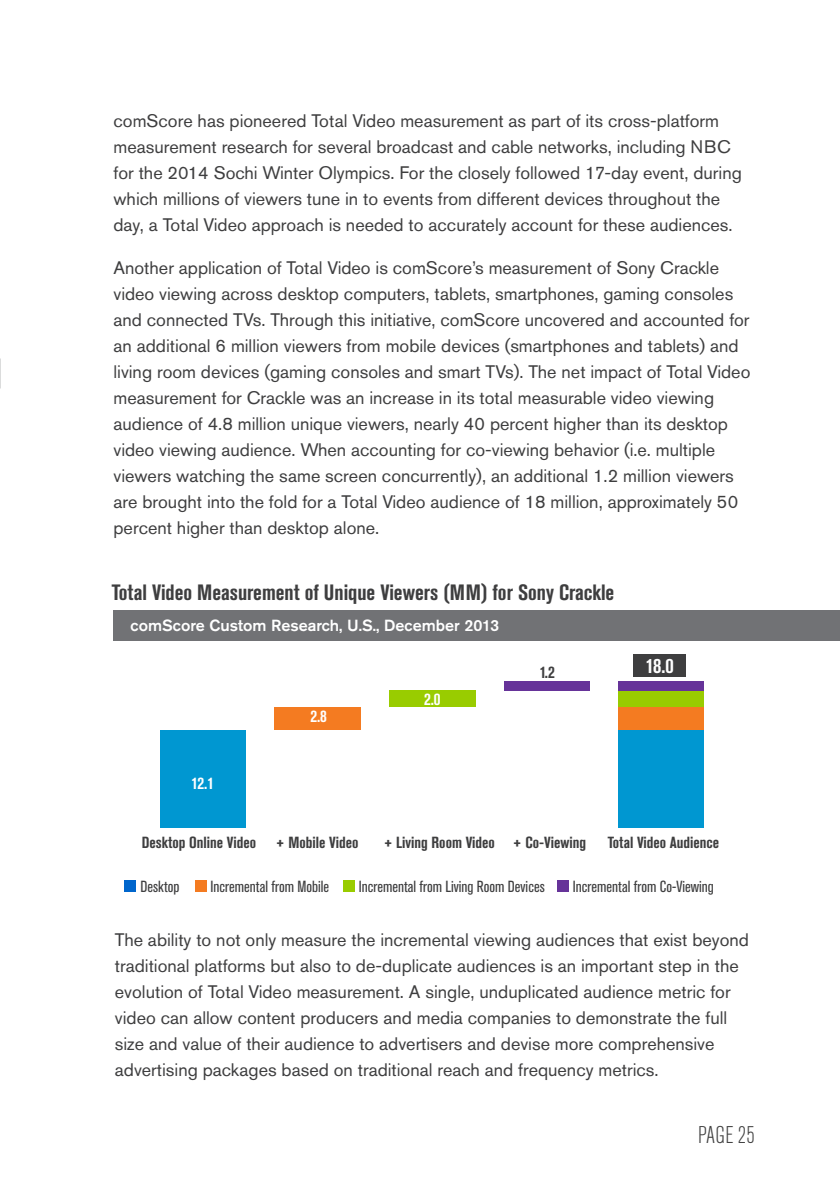
<style>
.page{position:relative;width:840px;height:1191px;background:#fff}
.page>*{position:absolute;margin:0;border:0;box-sizing:border-box;transform-origin:0 0}
.t1{font:300 condensed 24px "Akzidenz Grotesk Pro";color:#434343}
.Chart_Title{font:700 condensed 22px "Akzidenz Grotesk Pro";color:#3e3e3f}
.chart_data{font:700 condensed 21px "Akzidenz Grotesk Pro";color:#fff}
.Body_txt_9_13{font:18px/26px "Akzidenz Grotesk Pro";color:#3e3e3f}
.x_axis{font:700 condensed 17px "Akzidenz Grotesk Pro";color:#fff}
.x_axis-2{font:700 condensed 17px "Akzidenz Grotesk Pro";color:#3e3e3f}
.intro_conclusion{font:condensed 16px "Akzidenz Grotesk Pro";color:#3e3e3f}
.relevant_name_axis{font:700 condensed 16px "Akzidenz Grotesk Pro";color:#3e3e3f}
.Product_name_chart_t{font:500 16px "Akzidenz Grotesk Pro";color:#fff}
</style>
<div class="page">
<div style="left:195px;top:880px;width:11px;height:11px;background:#f47b21"></div>
<div style="left:343px;top:880px;width:12px;height:11px;background:#9c0"></div>
<div style="left:557px;top:880px;width:11px;height:11px;background:#639"></div>
<div style="left:124px;top:880px;width:11px;height:11px;background:#06c"></div>
<div style="left:113px;top:610px;width:726px;height:30px;background:#717275"></div>
<div style="left:160px;top:730px;width:86px;height:97px;background:#0097d1"></div>
<div style="left:274px;top:707px;width:87px;height:23px;background:#f47b21"></div>
<div style="left:389px;top:690px;width:86px;height:17px;background:#9c0"></div>
<div style="left:618px;top:730px;width:85px;height:97px;background:#0097d1"></div>
<div style="left:618px;top:707px;width:85px;height:23px;background:#f47b21"></div>
<div style="left:618px;top:690px;width:85px;height:17px;background:#9c0"></div>
<div style="left:618px;top:681px;width:85px;height:9px;background:#639"></div>
<div style="left:503px;top:681px;width:86px;height:9px;background:#639"></div>
<div style="left:633px;top:654px;width:52px;height:22px;background:#3e3e3f"></div>
<p class="Body_txt_9_13" style="left:113px;top:108px;width:629px">comScore has pioneered Total Video measurement as part of its cross-platform measurement research for several broadcast and cable networks, including NBC for the 2014 Sochi Winter Olympics. For the closely followed 17-day event, during which millions of viewers tune in to events from different devices throughout the day, a Total Video approach is needed to accurately account for these audiences.</p>
<p class="Body_txt_9_13" style="left:113px;top:255px;width:638px">Another application of Total Video is comScore’s measurement of Sony Crackle video viewing across desktop computers, tablets, smartphones, gaming consoles and connected TVs. Through this initiative, comScore uncovered and accounted for an additional 6 million viewers from mobile devices (smartphones and tablets) and living room devices (gaming consoles and smart TVs). The net impact of Total Video measurement for Crackle was an increase in its total measurable video viewing audience of 4.8 million unique viewers, nearly 40 percent higher than its desktop video viewing audience. When accounting for co-viewing behavior (i.e. multiple viewers watching the same screen concurrently), an additional 1.2 million viewers are brought into the fold for a Total Video audience of 18 million, approximately 50 percent higher than desktop alone.</p>
<p class="Chart_Title" style="left:112px;top:578px;width:503px">Total Video Measurement of Unique Viewers (MM) for Sony Crackle</p>
<p class="Product_name_chart_t" style="left:130px;top:615px;width:370px">comScore Custom Research, U.S., December 2013</p>
<p class="x_axis" style="left:191px;top:772px;width:24px">12.1</p>
<p class="x_axis" style="left:310px;top:705px;width:18px">2.8</p>
<p class="x_axis" style="left:424px;top:688px;width:18px">2.0</p>
<p class="x_axis-2" style="left:539px;top:661px;width:16px">1.2</p>
<p class="chart_data" style="left:645px;top:652px;width:29px">18.0</p>
<p class="relevant_name_axis" style="left:142px;top:831px;width:218px">Desktop Online Video + Mobile Video</p>
<p class="relevant_name_axis" style="left:383px;top:831px;width:204px">+ Living Room Video + Co-Viewing</p>
<p class="relevant_name_axis" style="left:607px;top:831px;width:113px">Total Video Audience</p>
<p class="intro_conclusion" style="left:140px;top:875px;width:40px">Desktop</p>
<p class="intro_conclusion" style="left:210px;top:875px;width:120px">Incremental from Mobile</p>
<p class="intro_conclusion" style="left:358px;top:875px;width:187px">Incremental from Living Room Devices</p>
<p class="intro_conclusion" style="left:572px;top:875px;width:142px">Incremental from Co-Viewing</p>
<p class="Body_txt_9_13" style="left:115px;top:926px;width:635px">The ability to not only measure the incremental viewing audiences that exist beyond traditional platforms but also to de-duplicate audiences is an important step in the evolution of Total Video measurement. A single, unduplicated audience metric for video can allow content producers and media companies to demonstrate the full size and value of their audience to advertisers and devise more comprehensive advertising packages based on traditional reach and frequency metrics.</p>
<h1 class="t1" style="left:698px;top:1119px;width:58px">PAGE 25</h1>
</div>
